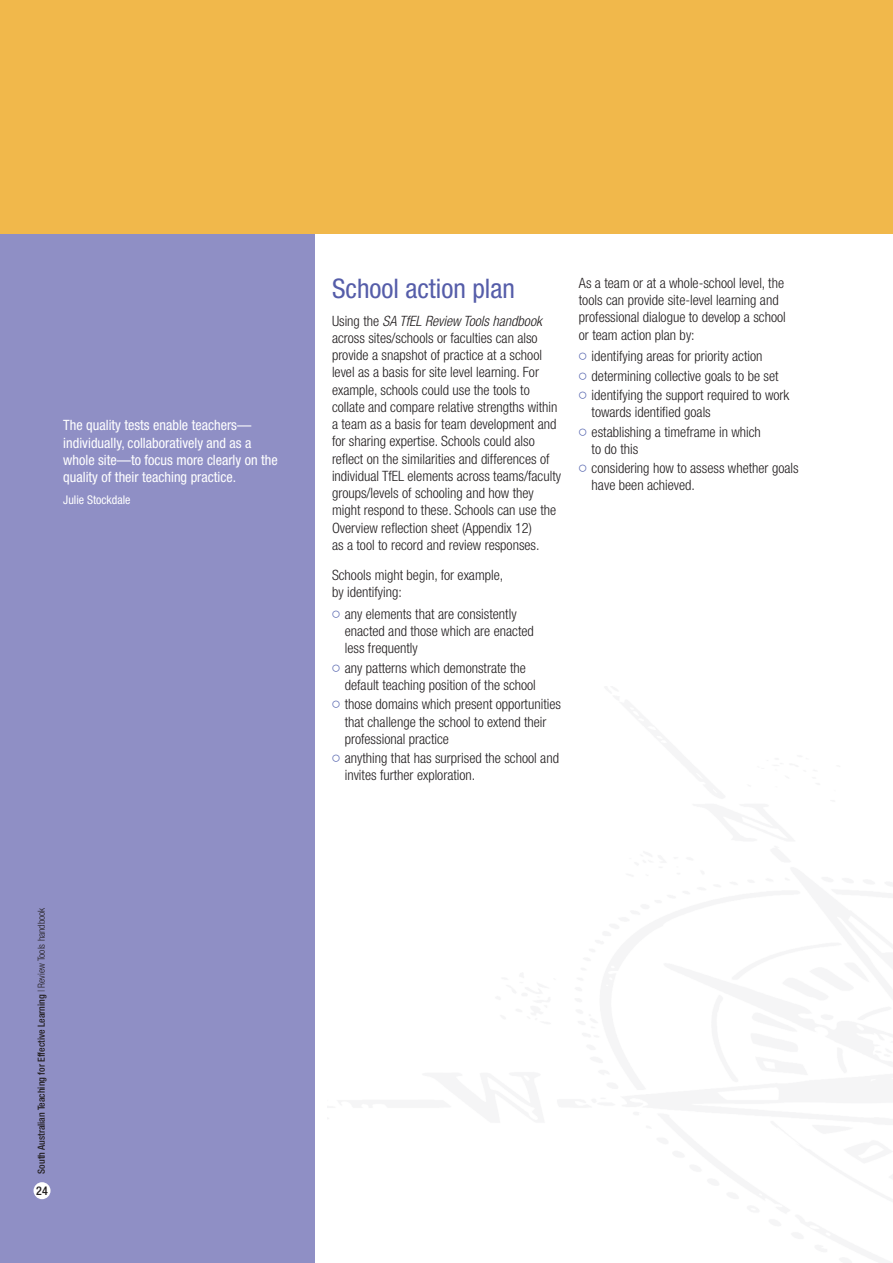
<style>
.page{position:relative;width:893px;height:1263px;background:#fff}
.page>*{position:absolute;margin:0;border:0;box-sizing:border-box;transform-origin:0 0}
.t1{font:condensed 27px "Helvetica Neue";color:#555da9}
.t2{font:300 condensed 14.25px/17.2px "Helvetica Neue";color:#231f20}
.t3{font:condensed 14.25px/17.2px "Helvetica Neue";color:#fff}
.t4{font:condensed 12px "Helvetica Neue";color:#fff}
.t5{font:500 condensed 12px "Helvetica Neue";color:#231f20}
.t6{font:500 condensed 9.75px "Helvetica Neue";color:#231f20}
.s1{font-weight:300}
.s2{font-style:italic}
.s3{font-family:"Universal Newswith Comm Pi";font-weight:400;font-stretch:normal;color:#5060ac}
</style>
<div class="page">
<div style="left:0;top:0;width:314px;height:1263px;background:#8f8fc5"></div>
<div style="left:34px;top:1182px;width:17px;height:17px;background:#fff;border-radius:50%"></div>
<div style="left:0;top:0;width:893px;height:234px;background:#f1b84b"></div>
<p class="t3" style="left:63px;top:417px;width:216px">The quality tests enable teachers— individually, collaboratively and as a whole site—to focus more clearly on the quality of their teaching practice.</p>
<p class="t4" style="left:63px;top:493px;width:69px">Julie Stockdale</p>
<p class="t6" style="left:35px;top:1174px;width:268px;rotate:-90deg">South Australian Teaching for Effective Learning <span class="s1">| Review Tools handbook</span></p>
<p class="t5" style="left:36px;top:1184px;width:13px">24</p>
<h1 class="t1" style="left:332px;top:272px;width:184px">School action plan</h1>
<p class="t2" style="left:332px;top:312px;width:231px">Using the <span class="s2">SA TfEL Review Tools handbook </span>across sites/schools or faculties can also provide a snapshot of practice at a school level as a basis for site level learning. For example, schools could use the tools to collate and compare relative strengths within a team as a basis for team development and for sharing expertise. Schools could also reflect on the similarities and differences of individual TfEL elements across teams/faculty groups/levels of schooling and how they might respond to these. Schools can use the Overview reflection sheet (Appendix 12)<br>as a tool to record and review responses.</p>
<p class="t2" style="left:332px;top:566px;width:173px">Schools might begin, for example, by identifying:</p>
<p class="t2" style="left:345px;top:605px;width:191px;text-indent:-13px"><span class="s3">C</span> any elements that are consistently enacted and those which are enacted less frequently</p>
<p class="t2" style="left:345px;top:659px;width:193px;text-indent:-13px"><span class="s3">C</span> any patterns which demonstrate the default teaching position of the school</p>
<p class="t2" style="left:345px;top:695px;width:218px;text-indent:-13px"><span class="s3">C</span> those domains which present opportunities that challenge the school to extend their professional practice</p>
<p class="t2" style="left:345px;top:749px;width:216px;text-indent:-13px"><span class="s3">C</span> anything that has surprised the school and invites further exploration.</p>
<p class="t2" style="left:579px;top:274px;width:208px">As a team or at a whole-school level, the tools can provide site-level learning and professional dialogue to develop a school or team action plan by:</p>
<p class="t2" style="left:579px;top:346px;width:212px;line-height:19.4px"><span class="s3">C</span> identifying areas for priority action<br><span class="s3">C</span> determining collective goals to be set<br><span class="s3">C</span> identifying the support required to work</p>
<p class="t2" style="left:579px;top:402px;width:184px;line-height:19.4px;text-indent:13px">towards identified goals<br><span class="s3">C</span> establishing a timeframe in which</p>
<p class="t2" style="left:579px;top:439px;width:221px;line-height:19.4px;text-indent:13px">to do this<br><span class="s3">C</span> considering how to assess whether goals</p>
<p class="t2" style="left:592px;top:477px;width:105px">have been achieved.</p>
</div>
